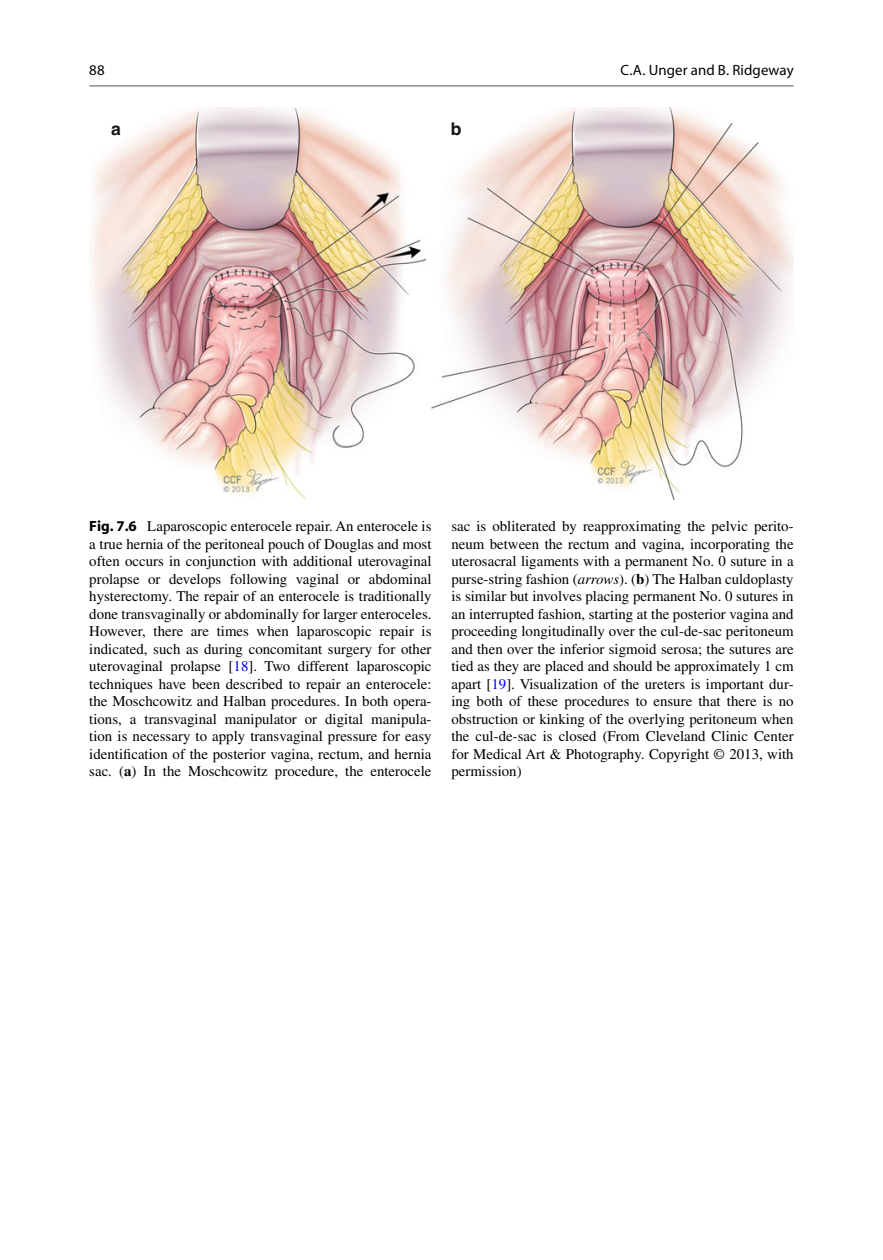
<style>
.page{position:relative;width:883px;height:1260px;background:#fff}
.page>*{position:absolute;margin:0;border:0;box-sizing:border-box;transform-origin:0 0}
.t1{font:700 17.5px "Helvetica";color:#131413}
.t2{font:14.88px/17.5px "Times";color:#000;text-align:justify}
.t3{font:14.88px "Myriad";letter-spacing:.01em;color:#000}
.s1{font-family:"Myriad";font-weight:700}
.s2{color:#0000fa}
.s3{font-weight:700}
.s4{font-style:italic}
</style>
<div class="page">
<img style="left:89px;top:107px;width:336px;height:393px">
<img style="left:431px;top:107px;width:363px;height:393px">
<hr style="left:89px;top:85px;width:705px;height:2px;background:#9c9c9c">
<p class="t3" style="left:89px;top:64px;width:17px">88</p>
<p class="t1" style="left:111px;top:123px;width:11px">a</p>
<p class="t1" style="left:451px;top:123px;width:12px">b</p>
<p class="t3" style="left:620px;top:64px;width:175px">C.A. Unger and B. Ridgeway</p>
<p class="t2" style="left:89px;top:519px;width:344px"><span class="s1">Fig. 7.6</span> Laparoscopic enterocele repair. An enterocele is a true hernia of the peritoneal pouch of Douglas and most often occurs in conjunction with additional uterovaginal prolapse or develops following vaginal or abdominal hysterectomy. The repair of an enterocele is traditionally done transvaginally or abdominally for larger enteroceles.<br>However, there are times when laparoscopic repair is indicated, such as during concomitant surgery for other uterovaginal prolapse [ <span class="s2">18</span> ]. Two different laparoscopic techniques have been described to repair an enterocele: the Moschcowitz and Halban procedures. In both opera&shy;tions, a transvaginal manipulator or digital manipula&shy;tion is necessary to apply transvaginal pressure for easy identification of the posterior vagina, rectum, and hernia sac. ( <span class="s3">a</span> ) In the Moschcowitz procedure, the enterocele</p>
<p class="t2" style="left:451px;top:519px;width:344px">sac is obliterated by reapproximating the pelvic perito&shy;neum between the rectum and vagina, incorporating the uterosacral ligaments with a permanent No. 0 suture in a purse-string fashion ( <span class="s4">arrows</span> ). ( <span class="s3">b</span> ) The Halban culdoplasty is similar but involves placing permanent No. 0 sutures in an interrupted fashion, starting at the posterior vagina and proceeding longitudinally over the cul-de-sac peritoneum and then over the inferior sigmoid serosa; the sutures are tied as they are placed and should be approximately 1 cm apart [ <span class="s2">19</span> ]. Visualization of the ureters is important dur&shy;ing both of these procedures to ensure that there is no obstruction or kinking of the overlying peritoneum when the cul-de-sac is closed (From Cleveland Clinic Center for Medical Art &amp; Photography. Copyright © 2013, with permission)</p>
</div>
